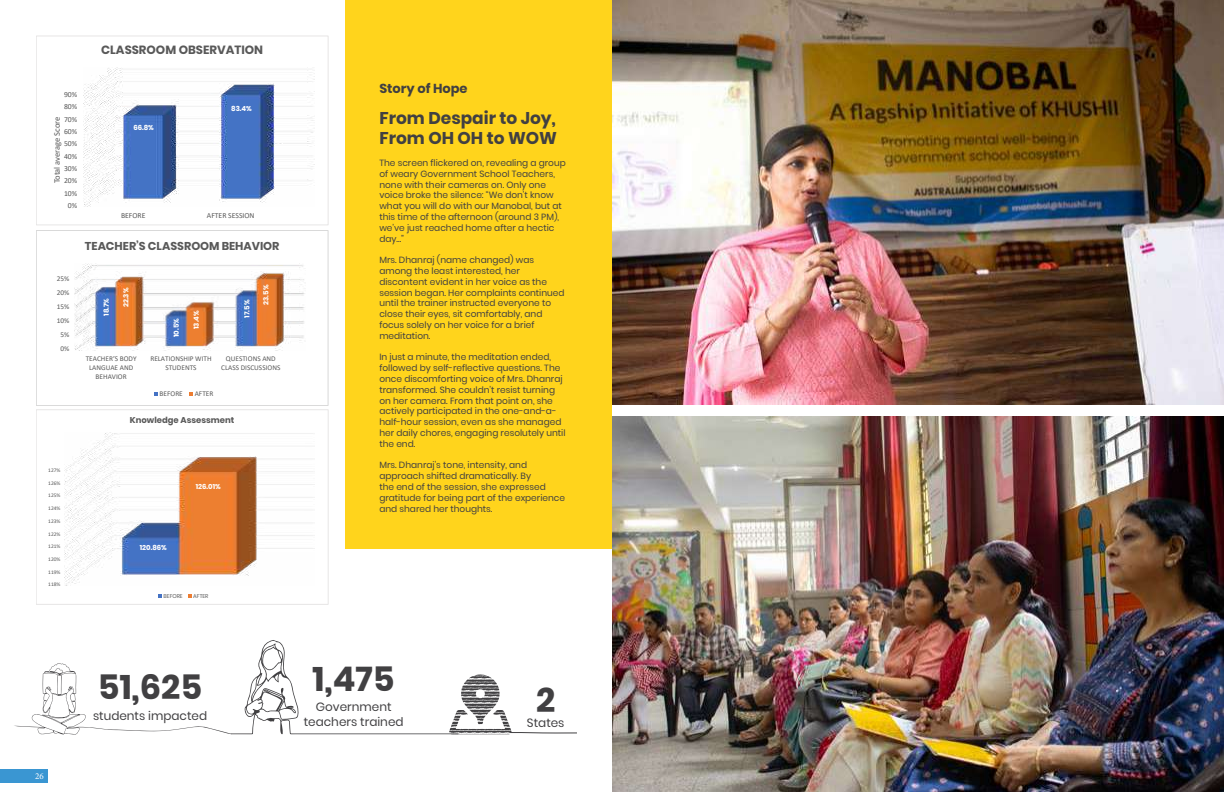
<style>
.page{position:relative;width:1224px;height:792px;background:#fff}
.page>*{position:absolute;margin:0;border:0;box-sizing:border-box;transform-origin:0 0}
.t1{font:700 34px "Poppins";color:#414042}
.t2{font:700 17px/20.4px "Poppins";color:#414042}
.t3{font:700 13px "Poppins";color:#414042}
.t4{font:12px/14.4px "Poppins";color:#414042;text-align:center}
.t5{font:700 11.9px "Poppins";color:#595959}
.t6{font:700 11.4px "Poppins";color:#595959}
.t7{font:9px/10.8px "Poppins";color:#414042}
.t8{font:9px "Minion Pro";color:#fff}
.t9{font:700 8.5px "Poppins";color:#595959}
.t10{font:8.5px "Calibri";letter-spacing:-.01em;color:#595959}
.t11{font:7.7px "Calibri";color:#595959}
.t12{font:7.3px/8.9px "Calibri";color:#595959;text-align:center}
.t13{font:700 7px "Poppins";color:#fff}
.t14{font:5.5px "Calibri";color:#595959}
.t15{font:5.5px "Poppins";color:#595959}
</style>
<div class="page">
<div style="left:0;top:770px;width:47px;height:13px;background:#3a96d2"></div>
<img style="left:65px;top:432px;width:250px;height:153px">
<svg style="left:158px;top:594px;width:4px;height:4px"></svg>
<svg style="left:188px;top:594px;width:4px;height:4px"></svg>
<div style="left:36px;top:410px;width:292px;height:195px;border:1px solid #e7e6e6"></div>
<svg style="left:14px;top:640px;width:563px;height:95px"></svg>
<div style="left:345px;top:0;width:267px;height:549px;background:#ffd41c"></div>
<img style="left:83px;top:67px;width:232px;height:140px">
<div style="left:36px;top:36px;width:292px;height:189px;border:1px solid #e7e6e6"></div>
<img style="left:75px;top:264px;width:230px;height:86px">
<svg style="left:154px;top:392px;width:4px;height:4px"></svg>
<svg style="left:189px;top:392px;width:4px;height:4px"></svg>
<div style="left:36px;top:230px;width:292px;height:176px;border:1px solid #d9d9d9"></div>
<img style="left:612px;top:0;width:612px;height:404px">
<img style="left:612px;top:417px;width:612px;height:375px">
<h3 class="t5" style="left:101px;top:43px;width:163px">CLASSROOM OBSERVATION</h3>
<p class="t11" style="left:64px;top:89px;width:15px">90%</p>
<p class="t11" style="left:64px;top:102px;width:15px">80%</p>
<p class="t11" style="left:64px;top:114px;width:15px">70%</p>
<p class="t10" style="left:51px;top:183px;width:68px;rotate:-90deg">Total average Score</p>
<p class="t11" style="left:64px;top:126px;width:15px">60%</p>
<p class="t11" style="left:64px;top:139px;width:15px">50%</p>
<p class="t11" style="left:64px;top:151px;width:15px">40%</p>
<p class="t11" style="left:64px;top:163px;width:15px">30%</p>
<p class="t11" style="left:64px;top:176px;width:15px">20%</p>
<p class="t11" style="left:64px;top:188px;width:15px">10%</p>
<p class="t11" style="left:68px;top:200px;width:11px">0%</p>
<p class="t13" style="left:133px;top:123px;width:22px">66.8%</p>
<p class="t13" style="left:231px;top:104px;width:22px">83.4%</p>
<p class="t11" style="left:121px;top:210px;width:26px">BEFORE</p>
<p class="t11" style="left:207px;top:210px;width:49px">AFTER SESSION</p>
<p class="t6" style="left:85px;top:239px;width:196px">TEACHER’S CLASSROOM BEHAVIOR</p>
<p class="t12" style="left:57px;top:274px;width:14px">25%</p>
<p class="t12" style="left:57px;top:288px;width:14px">20%</p>
<p class="t12" style="left:57px;top:302px;width:14px">15%</p>
<p class="t12" style="left:57px;top:316px;width:14px">10%</p>
<p class="t12" style="left:61px;top:330px;width:10px">5%</p>
<p class="t12" style="left:61px;top:344px;width:10px">0%</p>
<p class="t13" style="left:102px;top:316px;width:19px;rotate:-90deg">18.7%</p>
<p class="t13" style="left:122px;top:307px;width:21px;rotate:-90deg">22.3%</p>
<p class="t13" style="left:172px;top:337px;width:20px;rotate:-90deg">10.5%</p>
<p class="t13" style="left:192px;top:329px;width:20px;rotate:-90deg">13.4%</p>
<p class="t13" style="left:243px;top:318px;width:19px;rotate:-90deg">17.5%</p>
<p class="t13" style="left:262px;top:305px;width:21px;rotate:-90deg">23.5%</p>
<p class="t12" style="left:86px;top:354px;width:53px">TEACHER’S BODY<br>LANGUAE AND<br>BEHAVIOR</p>
<p class="t12" style="left:150px;top:354px;width:63px">RELATIONSHIP WITH<br>STUDENTS</p>
<p class="t12" style="left:221px;top:354px;width:61px">QUESTIONS AND<br>CLASS DISCUSSIONS</p>
<p class="t12" style="left:160px;top:389px;width:25px">BEFORE</p>
<p class="t12" style="left:195px;top:389px;width:20px">AFTER</p>
<p class="t9" style="left:130px;top:415px;width:106px">Knowledge Assessment</p>
<p class="t14" style="left:48px;top:466px;width:14px">127%</p>
<p class="t14" style="left:48px;top:479px;width:14px">126%</p>
<p class="t14" style="left:48px;top:492px;width:14px">125%</p>
<p class="t14" style="left:48px;top:504px;width:14px">124%</p>
<p class="t14" style="left:48px;top:517px;width:14px">123%</p>
<p class="t14" style="left:48px;top:530px;width:14px">122%</p>
<p class="t14" style="left:48px;top:543px;width:14px">121%</p>
<p class="t14" style="left:48px;top:555px;width:14px">120%</p>
<p class="t14" style="left:48px;top:568px;width:14px">119%</p>
<p class="t14" style="left:48px;top:581px;width:14px">118%</p>
<p class="t13" style="left:140px;top:543px;width:29px">120.86%</p>
<p class="t13" style="left:196px;top:482px;width:27px">126.01%</p>
<p class="t15" style="left:164px;top:593px;width:21px">BEFORE</p>
<p class="t15" style="left:193px;top:593px;width:17px">AFTER</p>
<h3 class="t3" style="left:379px;top:81px;width:90px">Story of Hope</h3>
<h2 class="t2" style="left:379px;top:108px;width:179px">From Despair to Joy,<br>From OH OH to WOW</h2>
<p class="t7" style="left:379px;top:158px;width:188px">The screen flickered on, revealing a group of weary Government School Teachers, none with their cameras on. Only one voice broke the silence: “We don’t know what you will do with our Manobal, but at this time of the afternoon (around 3 PM), we’ve just reached home after a hectic day...”</p>
<p class="t7" style="left:379px;top:255px;width:187px">Mrs. Dhanraj (name changed) was among the least interested, her discontent evident in her voice as the session began. Her complaints continued until the trainer instructed everyone to close their eyes, sit comfortably, and focus solely on her voice for a brief meditation.</p>
<p class="t7" style="left:379px;top:352px;width:188px">In just a minute, the meditation ended, followed by self-reflective questions. The once discomforting voice of Mrs. Dhanraj transformed. She couldn’t resist turning on her camera. From that point on, she actively participated in the one-and-a&shy;half-hour session, even as she managed her daily chores, engaging resolutely until the end.</p>
<p class="t7" style="left:379px;top:460px;width:187px">Mrs. Dhanraj’s tone, intensity, and approach shifted dramatically. By<br>the end of the session, she expressed gratitude for being part of the experience and shared her thoughts.</p>
<p class="t8" style="left:35px;top:770px;width:10px">26</p>
<h1 class="t1" style="left:98px;top:667px;width:106px">51,625</h1>
<h3 class="t4" style="left:93px;top:708px;width:116px">students impacted</h3>
<h1 class="t1" style="left:313px;top:659px;width:84px">1,475</h1>
<h3 class="t4" style="left:304px;top:700px;width:101px">Government teachers trained</h3>
<h1 class="t1" style="left:536px;top:681px;width:21px">2</h1>
<h3 class="t4" style="left:527px;top:716px;width:39px">States</h3>
</div>
